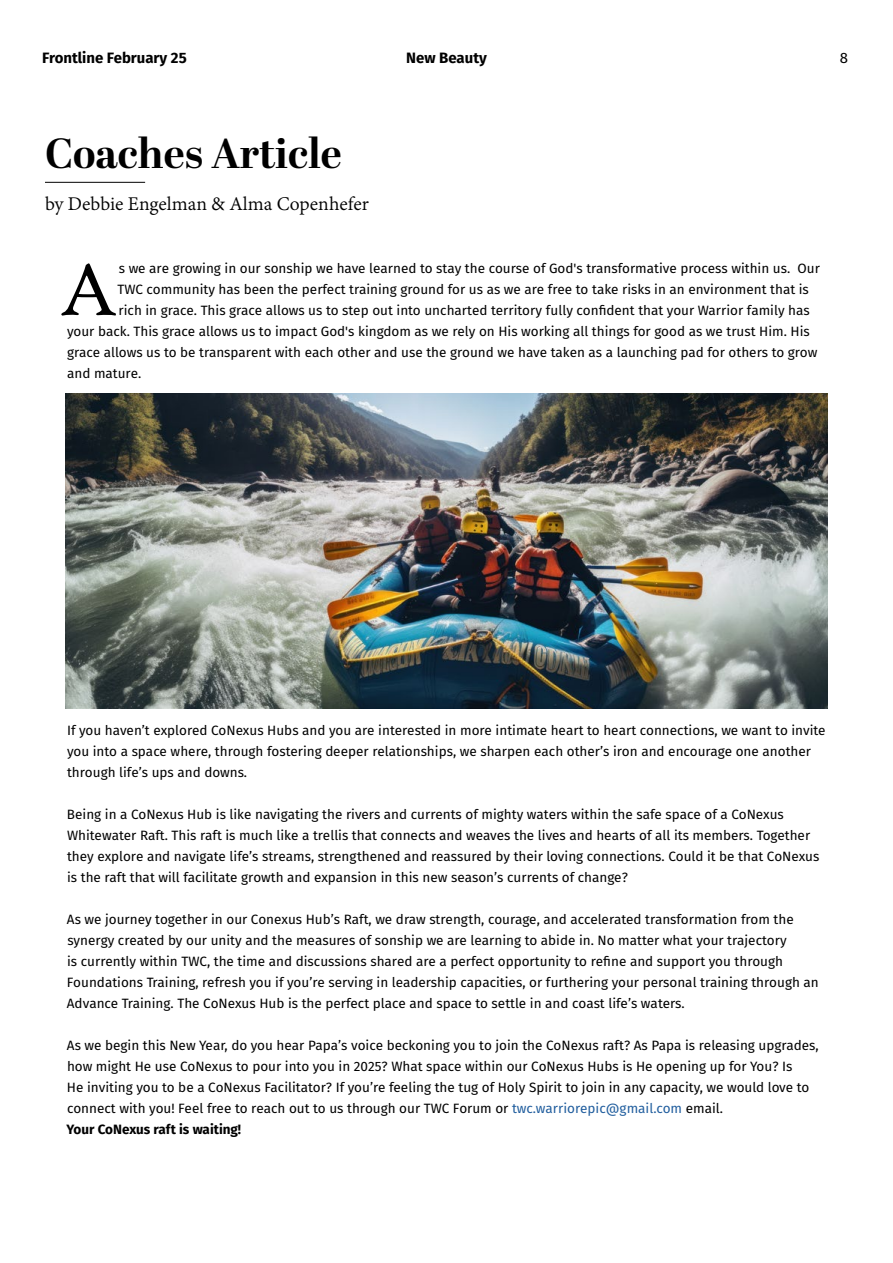
<style>
.page{position:relative;width:893px;height:1263px;background:#fff}
.page>*{position:absolute;margin:0;border:0;box-sizing:border-box;transform-origin:0 0}
.t1{font:78.3px "High Tower Text";color:#000}
.t2{font:700 42px "Abril Display";color:#000}
.t3{font:21px "Adobe Devanagari";color:#000}
.t4{font:700 15px "Fira Sans";color:#000}
.t5{font:15px "Fira Sans";color:#000}
.t6{font:13.5px/21px "Fira Sans";color:#000}
.s1{color:#215e9e}
.s2{font-weight:700}
</style>
<div class="page">
<hr style="left:45px;top:182px;width:100px;height:1px;background:#000">
<img style="left:66px;top:394px;width:761px;height:315px">
<p class="t4" style="left:42px;top:45px;width:146px">Frontline February 25</p>
<p class="t4" style="left:406px;top:45px;width:82px">New Beauty</p>
<p class="t5" style="left:840px;top:47px;width:10px">8</p>
<h2 class="t2" style="left:45px;top:124px;width:298px">Coaches Article</h2>
<h3 class="t3" style="left:45px;top:192px;width:325px">by Debbie Engelman &amp; Alma Copenhefer</h3>
<h1 class="t1" style="left:59px;top:245px;width:61px">A</h1>
<p class="t6" style="left:119px;top:258px;width:702px">s we are growing in our sonship we have learned to stay the course of God's transformative process within us. Our</p>
<p class="t6" style="left:117px;top:279px;width:693px">TWC community has been the perfect training ground for us as we are free to take risks in an environment that is</p>
<p class="t6" style="left:119px;top:300px;width:693px">rich in grace. This grace allows us to step out into uncharted territory fully confident that your Warrior family has</p>
<p class="t6" style="left:67px;top:321px;width:744px">your back. This grace allows us to impact God's kingdom as we rely on His working all things for good as we trust Him. His</p>
<p class="t6" style="left:67px;top:342px;width:752px">grace allows us to be transparent with each other and use the ground we have taken as a launching pad for others to grow</p>
<p class="t6" style="left:67px;top:363px;width:76px">and mature.</p>
<p class="t6" style="left:67px;top:720px;width:760px">If you haven’t explored CoNexus Hubs and you are interested in more intimate heart to heart connections, we want to invite you into a space where, through fostering deeper relationships, we sharpen each other’s iron and encourage one another through life’s ups and downs.</p>
<p class="t6" style="left:67px;top:804px;width:754px">Being in a CoNexus Hub is like navigating the rivers and currents of mighty waters within the safe space of a CoNexus Whitewater Raft. This raft is much like a trellis that connects and weaves the lives and hearts of all its members. Together they explore and navigate life’s streams, strengthened and reassured by their loving connections. Could it be that CoNexus is the raft that will facilitate growth and expansion in this new season’s currents of change?</p>
<p class="t6" style="left:67px;top:909px;width:753px">As we journey together in our Conexus Hub’s Raft, we draw strength, courage, and accelerated transformation from the synergy created by our unity and the measures of sonship we are learning to abide in. No matter what your trajectory<br>is currently within TWC, the time and discussions shared are a perfect opportunity to refine and support you through Foundations Training, refresh you if you’re serving in leadership capacities, or furthering your personal training through an Advance Training. The CoNexus Hub is the perfect place and space to settle in and coast life’s waters.</p>
<p class="t6" style="left:66px;top:1035px;width:754px">As we begin this New Year, do you hear Papa’s voice beckoning you to join the CoNexus raft? As Papa is releasing upgrades, how might He use CoNexus to pour into you in 2025? What space within our CoNexus Hubs is He opening up for You? Is<br>He inviting you to be a CoNexus Facilitator? If you’re feeling the tug of Holy Spirit to join in any capacity, we would love to connect with you! Feel free to reach out to us through our TWC Forum or <span class="s1">twc.warriorepic@gmail.com</span> email.<br><span class="s2">Your CoNexus raft is waiting!</span></p>
</div>
